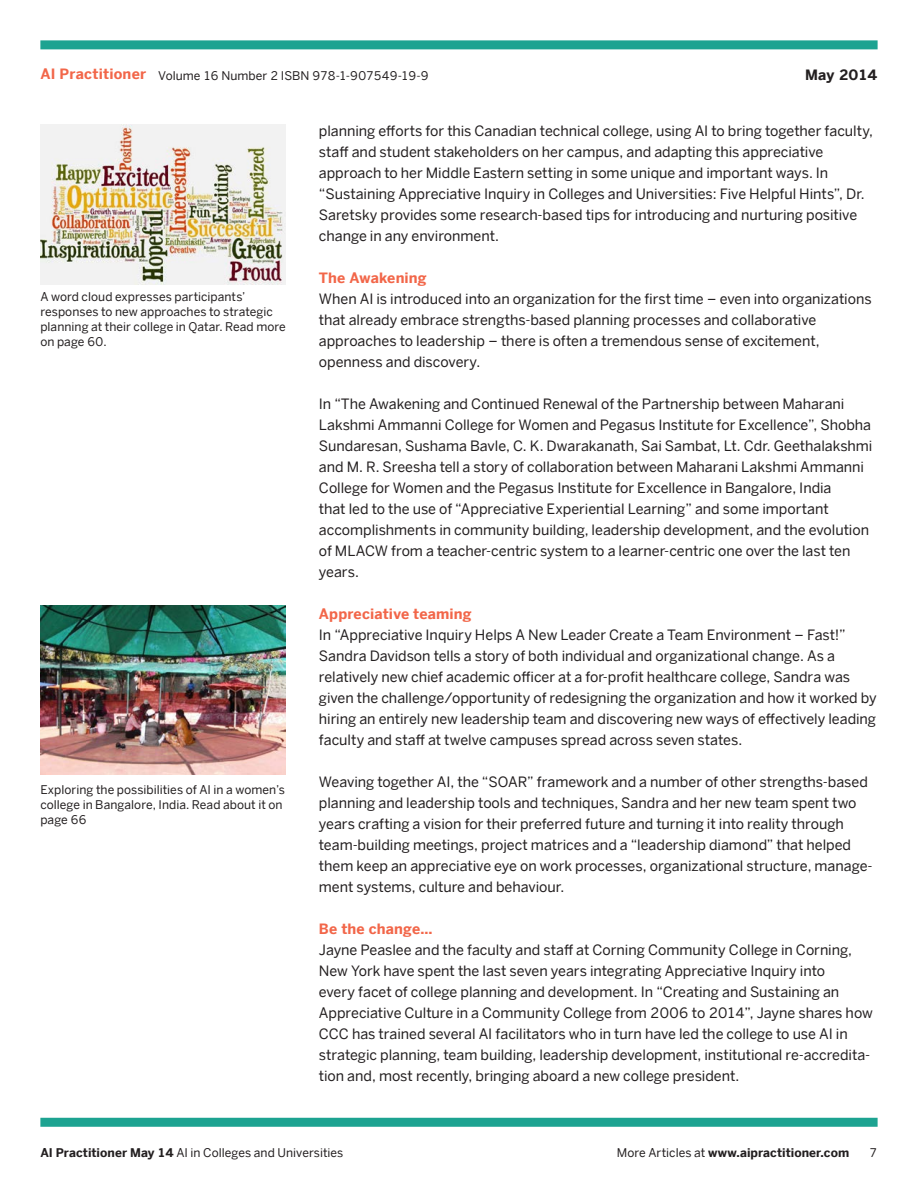
<style>
.page{position:relative;width:918px;height:1188px;background:#fff}
.page>*{position:absolute;margin:0;border:0;box-sizing:border-box;transform-origin:0 0}
.t1{font:14.25px/21px "Benton Sans";color:#231f20}
.article_subheading{font:700 14.25px "Benton Sans";letter-spacing:.01em;color:#f26649}
.t2{font:700 14.25px "Benton Sans";color:#231f20}
.footnotes{font:12px/15px "Benton Sans";letter-spacing:.005em;color:#231f20}
.t3{font:700 12px "Benton Sans";letter-spacing:.005em;color:#231f20}
.s1{font-weight:700}
.s2{font-weight:400}
</style>
<div class="page">
<div style="left:40px;top:40px;width:838px;height:9px;background:#1da391"></div>
<div style="left:40px;top:1118px;width:838px;height:9px;background:#1da391"></div>
<img style="left:40px;top:124px;width:246px;height:161px">
<img style="left:40px;top:606px;width:246px;height:168px">
<p class="article_subheading" style="left:40px;top:66px;width:107px">AI Practitioner</p>
<p class="t2" style="left:805px;top:66px;width:74px">May 2014</p>
<p class="footnotes" style="left:158px;top:68px;width:272px">Volume 16 Number 2 ISBN 978-1-907549-19-9</p>
<p class="footnotes" style="left:40px;top:289px;width:247px">A word cloud expresses participants’ responses to new approaches to strategic planning at their college in Qatar. Read more on page 60.</p>
<p class="footnotes" style="left:40px;top:782px;width:246px">Exploring the possibilities of AI in a women’s college in Bangalore, India. Read about it on page 66</p>
<p class="t1" style="left:319px;top:120px;width:556px">planning efforts for this Canadian technical college, using AI to bring together faculty, staff and student stakeholders on her campus, and adapting this appreciative approach to her Middle Eastern setting in some unique and important ways. In “Sustaining Appreciative Inquiry in Colleges and Universities: Five Helpful Hints”, Dr.<br>Saretsky provides some research-based tips for introducing and nurturing positive change in any environment.</p>
<p class="article_subheading" style="left:319px;top:269px;width:109px">The Awakening</p>
<p class="t1" style="left:319px;top:288px;width:554px">When AI is introduced into an organization for the first time – even into organizations that already embrace strengths-based planning processes and collaborative approaches to leadership – there is often a tremendous sense of excitement, openness and discovery.</p>
<p class="t1" style="left:319px;top:393px;width:555px">In “The Awakening and Continued Renewal of the Partnership between Maharani Lakshmi Ammanni College for Women and Pegasus Institute for Excellence”, Shobha Sundaresan, Sushama Bavle, C. K. Dwarakanath, Sai Sambat, Lt. Cdr. Geethalakshmi and M. R. Sreesha tell a story of collaboration between Maharani Lakshmi Ammanni College for Women and the Pegasus Institute for Excellence in Bangalore, India<br>that led to the use of “Appreciative Experiential Learning” and some important accomplishments in community building, leadership development, and the evolution of MLACW from a teacher-centric system to a learner-centric one over the last ten years.</p>
<p class="article_subheading" style="left:319px;top:605px;width:154px">Appreciative teaming</p>
<p class="t1" style="left:319px;top:624px;width:559px">In “Appreciative Inquiry Helps A New Leader Create a Team Environment – Fast!” Sandra Davidson tells a story of both individual and organizational change. As a relatively new chief academic officer at a for-profit healthcare college, Sandra was given the challenge/opportunity of redesigning the organization and how it worked by hiring an entirely new leadership team and discovering new ways of effectively leading faculty and staff at twelve campuses spread across seven states.</p>
<p class="t1" style="left:319px;top:771px;width:555px">Weaving together AI, the “SOAR” framework and a number of other strengths-based planning and leadership tools and techniques, Sandra and her new team spent two years crafting a vision for their preferred future and turning it into reality through team-building meetings, project matrices and a “leadership diamond” that helped them keep an appreciative eye on work processes, organizational structure, manage&shy;ment systems, culture and behaviour.</p>
<p class="article_subheading" style="left:319px;top:920px;width:115px">Be the change…</p>
<p class="t1" style="left:319px;top:939px;width:555px">Jayne Peaslee and the faculty and staff at Corning Community College in Corning, New York have spent the last seven years integrating Appreciative Inquiry into<br>every facet of college planning and development. In “Creating and Sustaining an Appreciative Culture in a Community College from 2006 to 2014”, Jayne shares how CCC has trained several AI facilitators who in turn have led the college to use AI in strategic planning, team building, leadership development, institutional re-accredita&shy;tion and, most recently, bringing aboard a new college president.</p>
<p class="footnotes" style="left:40px;top:1145px;width:305px"><span class="s1">AI Practitioner May 14</span> AI in Colleges and Universities</p>
<p class="t3" style="left:617px;top:1146px;width:234px"><span class="s2">More Articles at</span> www.aipractitioner.com</p>
<p class="footnotes" style="left:869px;top:1145px;width:10px">7</p>
</div>
